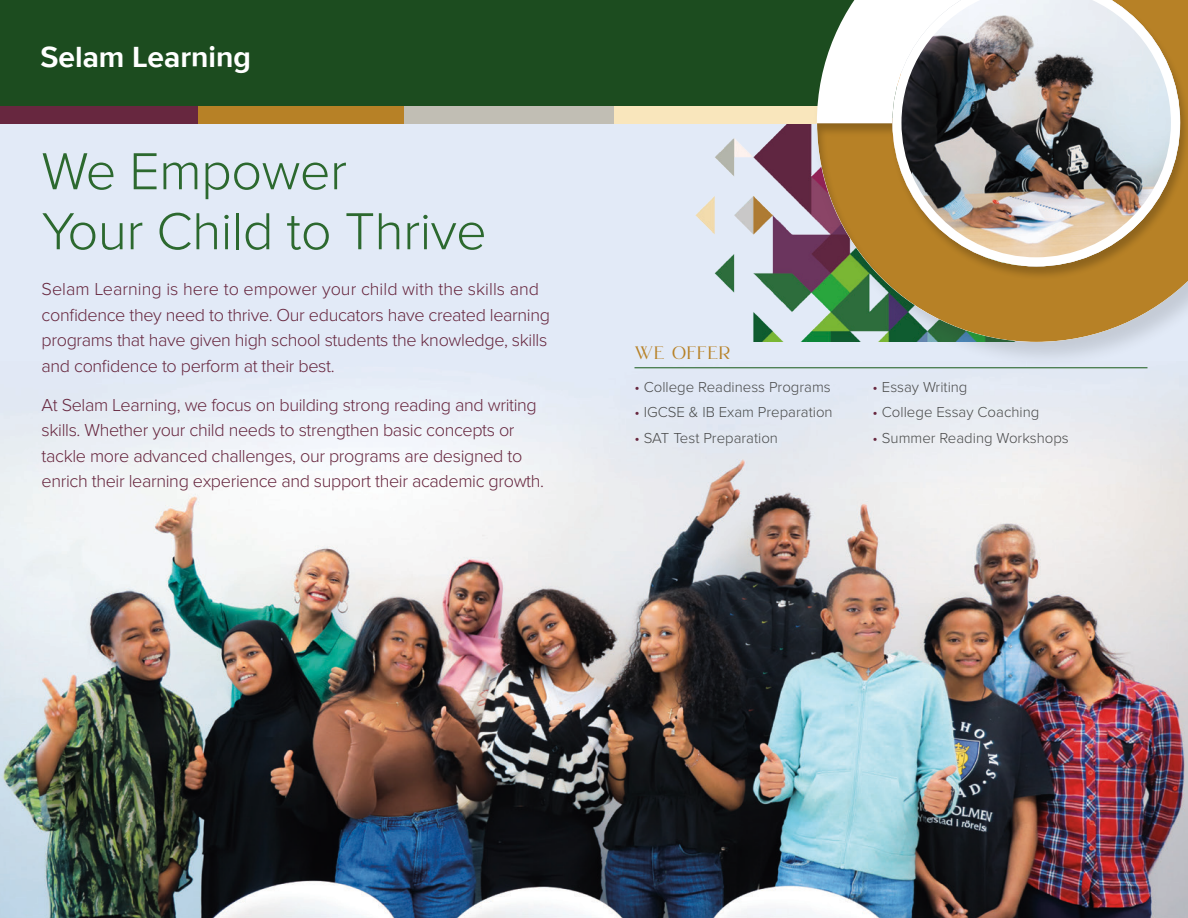
<style>
.page{position:relative;width:1188px;height:918px;background:#fff}
.page>*{position:absolute;margin:0;border:0;box-sizing:border-box;transform-origin:0 0}
.t1{font:300 54px/60px "Proxima Nova";letter-spacing:-.01em;color:#2c692f}
.t2{font:700 30px "Proxima Nova";color:#fff}
.t3{font:300 18px/25.5px "Proxima Nova";letter-spacing:-.02em;color:#67273f}
.t4{font:18px "Brilon";letter-spacing:.04em;color:#b78126}
.t5{font:300 15px "Proxima Nova";color:#4a4b4b}
.s1{color:#67273f}
</style>
<div class="page">
<img style="left:0;top:123px;width:1188px;height:795px">
<img style="left:688px;top:123px;width:123px;height:219px">
<div style="left:0;top:0;width:896px;height:117px;background:#1c4c1f"></div>
<div style="left:0;top:106px;width:202px;height:17px;background:#67273f"></div>
<div style="left:198px;top:106px;width:216px;height:17px;background:#b78126"></div>
<div style="left:404px;top:106px;width:216px;height:17px;background:#c1beb4"></div>
<div style="left:615px;top:106px;width:215px;height:17px;background:#f9e6bc"></div>
<div style="left:811px;top:0;width:377px;height:368px;background:#1c1c1a;opacity:.15"></div>
<div style="left:817px;top:0;width:371px;height:343px;background:#1c1c1a;opacity:.25"></div>
<svg style="left:892px;top:0;width:288px;height:266px;fill:#b78126"></svg>
<img style="left:901px;top:0;width:270px;height:257px">
<hr style="left:634px;top:367px;width:514px;height:1px;background:#2c692f">
<h2 class="t2" style="left:41px;top:35px;width:212px">Selam Learning</h2>
<h1 class="t1" style="left:42px;top:142px;width:447px">We Empower<br>Your Child to Thrive</h1>
<p class="t3" style="left:42px;top:276px;width:510px">Selam Learning is here to empower your child with the skills and confidence they need to thrive. Our educators have created learning programs that have given high school students the knowledge, skills and confidence to perform at their best.</p>
<p class="t3" style="left:42px;top:392px;width:504px">At Selam Learning, we focus on building strong reading and writing skills. Whether your child needs to strengthen basic concepts or tackle more advanced challenges, our programs are designed to enrich their learning experience and support their academic growth.</p>
<p class="t4" style="left:634px;top:343px;width:97px">WE OFFER</p>
<p class="t5" style="left:634px;top:378px;width:198px"><span class="s1">•</span> College Readiness Programs</p>
<p class="t5" style="left:634px;top:404px;width:200px"><span class="s1">•</span> IGCSE &amp; IB Exam Preparation</p>
<p class="t5" style="left:634px;top:429px;width:145px"><span class="s1">•</span> SAT Test Preparation</p>
<p class="t5" style="left:873px;top:378px;width:96px"><span class="s1">•</span> Essay Writing</p>
<p class="t5" style="left:873px;top:404px;width:168px"><span class="s1">•</span> College Essay Coaching</p>
<p class="t5" style="left:873px;top:429px;width:198px"><span class="s1">•</span> Summer Reading Workshops</p>
</div>
